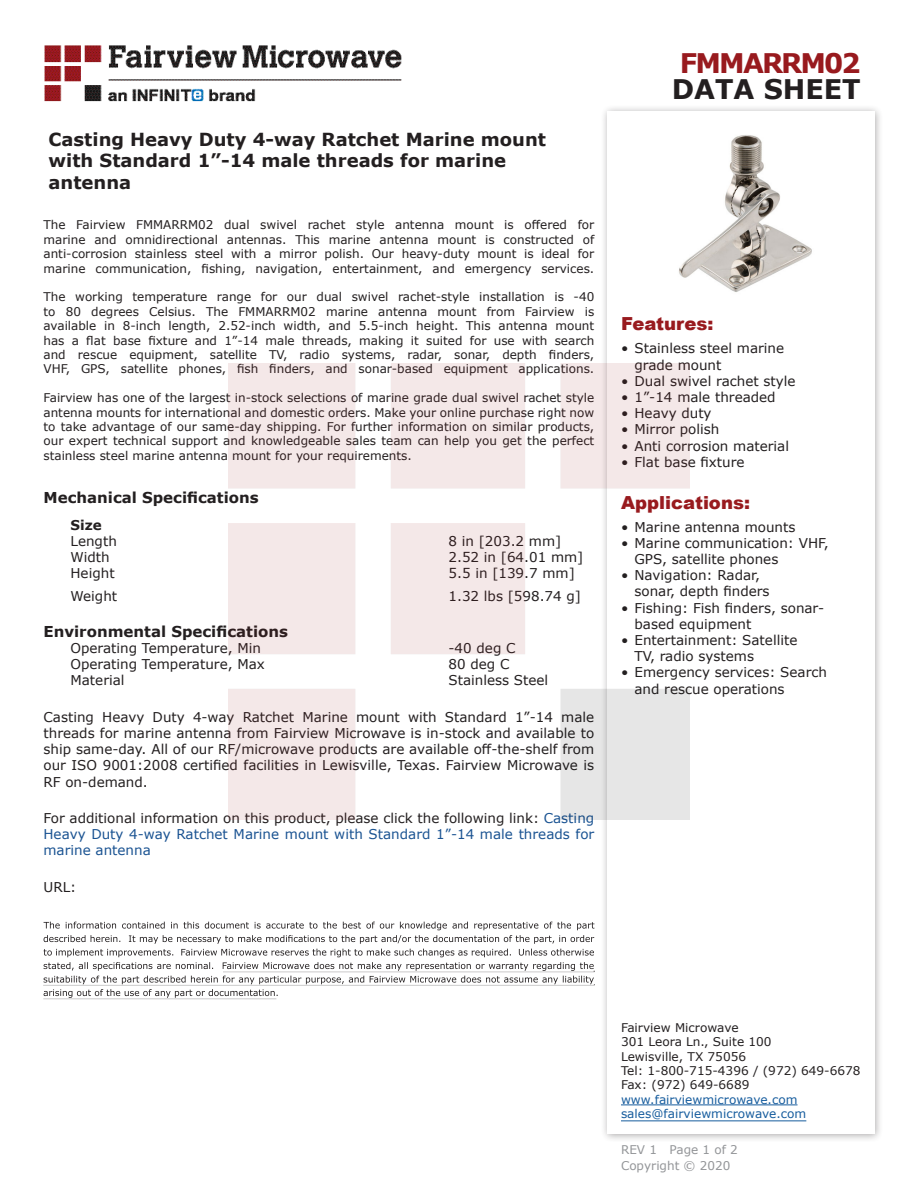
<style>
.page{position:relative;width:918px;height:1188px;background:#fff}
.page>*{position:absolute;margin:0;border:0;box-sizing:border-box;transform-origin:0 0}
.FM{font:700 27px "Verdana";letter-spacing:-.07em;color:#981a1e}
.t1{font:700 27px "Verdana";color:#231f20}
.Web_Description_Para{font:700 18px/21.6px "Verdana";color:#231f20}
.Applications_Header{font:900 18px "Arial";color:#981a1e}
.Head1{font:700 15px "Verdana";color:#231f20}
.Web_Description_Para-2{font:13.5px/16.2px "Verdana";color:#231f20}
.Specs_Para{font:13.5px "Verdana";color:#231f20}
.Web_Description_Para-3{font:13.5px/16.2px "Verdana";color:#1a5392;text-align:justify}
.Head2_after_Head1{font:700 13.5px "Verdana";color:#231f20}
.URL_para{font:13.5px "Verdana";color:#231f20}
.MarketingDescription{font:12px/14.4px "Verdana";color:#231f20;text-align:justify}
.t2{font:12px/14.4px "Verdana";color:#175d9e}
.REV_Info{font:12px "Verdana";color:#939598}
.s1{color:#231f20}
</style>
<div class="page">
<img style="left:44px;top:45px;width:358px;height:57px">
<div style="left:600px;top:104px;width:284px;height:1039px;background:#231f20;opacity:.75"></div>
<div style="left:608px;top:111px;width:267px;height:1023px;background:#fff"></div>
<hr style="left:621px;top:1105px;width:177px;height:1px;background:#175d9e">
<hr style="left:621px;top:1120px;width:185px;height:1px;background:#175d9e">
<img style="left:679px;top:135px;width:133px;height:157px">
<svg style="left:44px;top:922px;width:551px;height:76px"></svg>
<hr style="left:223px;top:972px;width:372px;height:1px;background:#231f20">
<hr style="left:43px;top:985px;width:551px;height:1px;background:#231f20">
<hr style="left:43px;top:998px;width:233px;height:1px;background:#231f20">
<p class="Web_Description_Para" style="left:49px;top:128px;width:499px">Casting Heavy Duty 4-way Ratchet Marine mount with Standard 1”-14 male threads for marine antenna</p>
<p class="MarketingDescription" style="left:44px;top:218px;width:552px">The Fairview FMMARRM02 dual swivel rachet style antenna mount is offered for marine and omnidirectional antennas. This marine antenna mount is constructed of anti-corrosion stainless steel with a mirror polish. Our heavy-duty mount is ideal for marine communication, fishing, navigation, entertainment, and emergency services.</p>
<p class="MarketingDescription" style="left:44px;top:290px;width:552px">The working temperature range for our dual swivel rachet-style installation is -40 to 80 degrees Celsius. The FMMARRM02 marine antenna mount from Fairview is available in 8-inch length, 2.52-inch width, and 5.5-inch height. This antenna mount has a flat base fixture and 1”-14 male threads, making it suited for use with search and rescue equipment, satellite TV, radio systems, radar, sonar, depth finders, VHF, GPS, satellite phones, fish finders, and sonar-based equipment applications.</p>
<p class="MarketingDescription" style="left:44px;top:391px;width:552px">Fairview has one of the largest in-stock selections of marine grade dual swivel rachet style antenna mounts for international and domestic orders. Make your online purchase right now to take advantage of our same-day shipping. For further information on similar products, our expert technical support and knowledgeable sales team can help you get the perfect stainless steel marine antenna mount for your requirements.</p>
<p class="Head1" style="left:44px;top:487px;width:217px">Mechanical Specifications</p>
<p class="Head2_after_Head1" style="left:70px;top:515px;width:33px">Size</p>
<p class="Specs_Para" style="left:70px;top:532px;width:48px">Length</p>
<p class="Specs_Para" style="left:448px;top:532px;width:114px">8 in [203.2 mm]</p>
<p class="Specs_Para" style="left:70px;top:548px;width:41px">Width</p>
<p class="Specs_Para" style="left:448px;top:548px;width:136px">2.52 in [64.01 mm]</p>
<p class="Specs_Para" style="left:70px;top:564px;width:46px">Height</p>
<p class="Specs_Para" style="left:448px;top:564px;width:128px">5.5 in [139.7 mm]</p>
<p class="Specs_Para" style="left:70px;top:587px;width:48px">Weight</p>
<p class="Specs_Para" style="left:448px;top:587px;width:134px">1.32 lbs [598.74 g]</p>
<p class="Head1" style="left:44px;top:621px;width:246px">Environmental Specifications</p>
<p class="Specs_Para" style="left:70px;top:639px;width:192px">Operating Temperature, Min</p>
<p class="Specs_Para" style="left:448px;top:639px;width:69px">-40 deg C</p>
<p class="Specs_Para" style="left:70px;top:655px;width:196px">Operating Temperature, Max</p>
<p class="Specs_Para" style="left:448px;top:655px;width:62px">80 deg C</p>
<p class="Specs_Para" style="left:70px;top:671px;width:56px">Material</p>
<p class="Specs_Para" style="left:448px;top:671px;width:101px">Stainless Steel</p>
<p class="Web_Description_Para-2" style="left:44px;top:709px;width:552px;text-align:justify">Casting Heavy Duty 4-way Ratchet Marine mount with Standard 1”-14 male threads for marine antenna from Fairview Microwave is in-stock and available to ship same-day. All of our RF/microwave products are available off-the-shelf from our ISO 9001:2008 certified facilities in Lewisville, Texas. Fairview Microwave is RF on-demand.</p>
<p class="Web_Description_Para-3" style="left:44px;top:810px;width:552px"><span class="s1">For additional information on this product, please click the following link:</span> Casting Heavy Duty 4-way Ratchet Marine mount with Standard 1”-14 male threads for marine antenna</p>
<p class="URL_para" style="left:44px;top:878px;width:34px">URL:</p>
<p class="FM" style="left:680px;top:44px;width:182px">FMMARRM02</p>
<p class="t1" style="left:672px;top:70px;width:191px">DATA SHEET</p>
<p class="Applications_Header" style="left:621px;top:311px;width:94px">Features:</p>
<p class="Web_Description_Para-2" style="left:634px;top:340px;width:151px;text-indent:-14px">• Stainless steel marine grade mount</p>
<p class="Web_Description_Para-2" style="left:621px;top:373px;width:176px">• Dual swivel rachet style</p>
<p class="Web_Description_Para-2" style="left:621px;top:389px;width:156px">• 1”-14 male threaded</p>
<p class="Web_Description_Para-2" style="left:621px;top:405px;width:92px">• Heavy duty</p>
<p class="Web_Description_Para-2" style="left:621px;top:421px;width:100px">• Mirror polish</p>
<p class="Web_Description_Para-2" style="left:621px;top:437px;width:170px">• Anti corrosion material</p>
<p class="Web_Description_Para-2" style="left:621px;top:454px;width:125px">• Flat base fixture</p>
<p class="Applications_Header" style="left:621px;top:489px;width:131px">Applications:</p>
<p class="Web_Description_Para-2" style="left:621px;top:518px;width:176px">• Marine antenna mounts</p>
<p class="Web_Description_Para-2" style="left:634px;top:535px;width:196px;text-indent:-14px">• Marine communication: VHF,<br>GPS, satellite phones</p>
<p class="Web_Description_Para-2" style="left:634px;top:567px;width:137px;text-indent:-14px">• Navigation: Radar, sonar, depth finders</p>
<p class="Web_Description_Para-2" style="left:634px;top:599px;width:191px;text-indent:-14px">• Fishing: Fish finders, sonar&shy;based equipment</p>
<p class="Web_Description_Para-2" style="left:634px;top:632px;width:164px;text-indent:-14px">• Entertainment: Satellite<br>TV, radio systems</p>
<p class="Web_Description_Para-2" style="left:634px;top:664px;width:194px;text-indent:-14px">• Emergency services: Search and rescue operations</p>
<p class="MarketingDescription" style="left:621px;top:1020px;width:241px;text-align:left">Fairview Microwave<br>301 Leora Ln., Suite 100<br>Lewisville, TX 75056<br>Tel: 1-800-715-4396 / (972) 649-6678<br>Fax: (972) 649-6689</p>
<p class="t2" style="left:621px;top:1092px;width:187px">www.fairviewmicrowave.com sales@fairviewmicrowave.com</p>
<p class="REV_Info" style="left:621px;top:1141px;width:118px">REV 1 Page 1 of 2</p>
<p class="REV_Info" style="left:621px;top:1157px;width:111px">Copyright © 2020</p>
</div>
